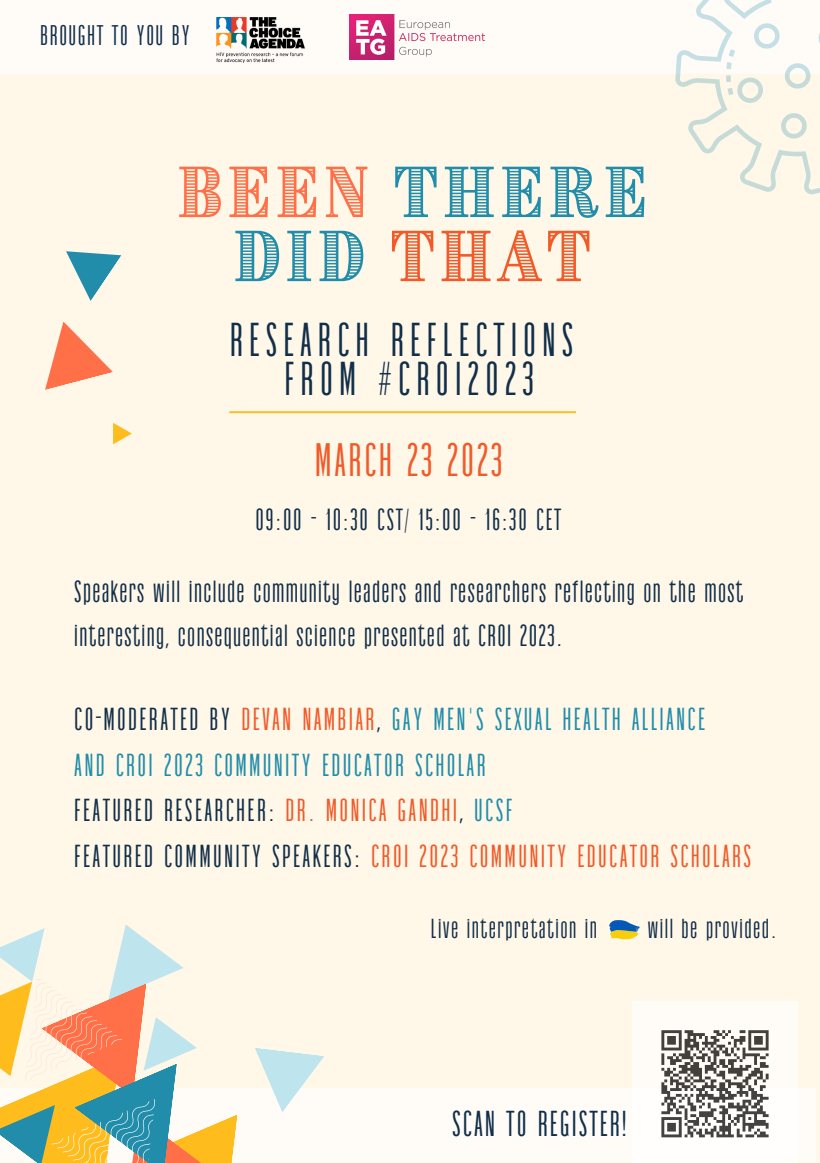
<style>
.page{position:relative;width:820px;height:1163px;background:#fff}
.page>*{position:absolute;margin:0;border:0;box-sizing:border-box;transform-origin:0 0}
.t1{font:61.81px/64.1px "Brim Narrow Combined 1";letter-spacing:.06em;color:#218daa;text-align:center}
.t2{font:48.62px/38.6px "Stay Wanderer";letter-spacing:.125em;color:#122f4a;text-align:center}
.t3{font:48px "Stay Wanderer";letter-spacing:.055em;color:#f15a29}
.t4{font:36.88px "Stay Wanderer";letter-spacing:.055em;color:#122f4a}
.t5{font:32.56px/45.5px "Stay Wanderer";letter-spacing:.07em;color:#218daa}
.t6{font:31.31px/43.6px "Stay Wanderer";letter-spacing:.04em;color:#122f4a}
.t7{font:31.25px "Stay Wanderer";letter-spacing:.055em;color:#122f4a}
.t8{font:29.06px "Stay Wanderer";letter-spacing:.05em;color:#122f4a}
.t9{font:28.12px "Stay Wanderer";letter-spacing:.055em;color:#122f4a}
.s1{color:#ff7048}
.s2{color:#f15a29}
.s3{color:#122f4a}
</style>
<div class="page">
<div style="left:0;top:0;width:819px;height:1162px;background:#fff7e7"></div>
<div style="left:0;top:1088px;width:815px;height:73px;background:#fffcf8"></div>
<svg style="left:0;top:925px;width:324px;height:237px"></svg>
<div style="left:0;top:0;width:819px;height:73px;background:#fffcf8"></div>
<img style="left:216px;top:18px;width:89px;height:45px">
<img style="left:349px;top:15px;width:135px;height:45px">
<svg style="left:609px;top:920px;width:31px;height:19px"></svg>
<hr style="left:229px;top:411px;width:347px;height:2px;background:#febc1d">
<svg style="left:647px;top:0;width:172px;height:195px"></svg>
<svg style="left:716px;top:20px;width:103px;height:122px"></svg>
<svg style="left:45px;top:322px;width:68px;height:68px"></svg>
<svg style="left:113px;top:423px;width:19px;height:21px"></svg>
<svg style="left:66px;top:251px;width:55px;height:50px"></svg>
<div style="left:632px;top:1001px;width:165px;height:161px;background:#fffcf8"></div>
<svg style="left:661px;top:1030px;width:108px;height:108px"></svg>
<p class="t8" style="left:40px;top:23px;width:151px">BROUGHT TO YOU BY</p>
<h1 class="t1" style="left:177px;top:160px;width:472px"><span class="s1">BEEN</span> THERE<br>DID <span class="s2">THAT</span></h1>
<h2 class="t2" style="left:230px;top:322px;width:345px">RESEARCH REFLECTIONS<br>FROM #CROI2023</h2>
<h3 class="t3" style="left:315px;top:440px;width:189px">MARCH 23 2023</h3>
<p class="t7" style="left:255px;top:506px;width:307px">09:00 - 10:30 CST/ 15:00 - 16:30 CET</p>
<p class="t6" style="left:74px;top:571px;width:670px">Speakers will include community leaders and researchers reflecting on the most interesting, consequential science presented at CROI 2023.</p>
<p class="t5" style="left:74px;top:698px;width:678px"><span class="s3">CO-MODERATED BY</span> <span class="s2">DEVAN NAMBIAR</span><span class="s3">,</span> GAY MEN'S SEXUAL HEALTH ALLIANCE<br>AND CROI 2023 COMMUNITY EDUCATOR SCHOLAR<br><span class="s3">FEATURED RESEARCHER:</span> <span class="s2">DR. MONICA GANDHI</span><span class="s3">,</span> UCSF<br><span class="s3">FEATURED COMMUNITY SPEAKERS:</span> <span class="s2">CROI 2023 COMMUNITY EDUCATOR SCHOLARS</span></p>
<p class="t9" style="left:431px;top:917px;width:167px">Live interpretation in</p>
<p class="t9" style="left:647px;top:917px;width:131px">will be provided.</p>
<p class="t4" style="left:452px;top:1108px;width:175px">SCAN TO REGISTER!</p>
</div>
